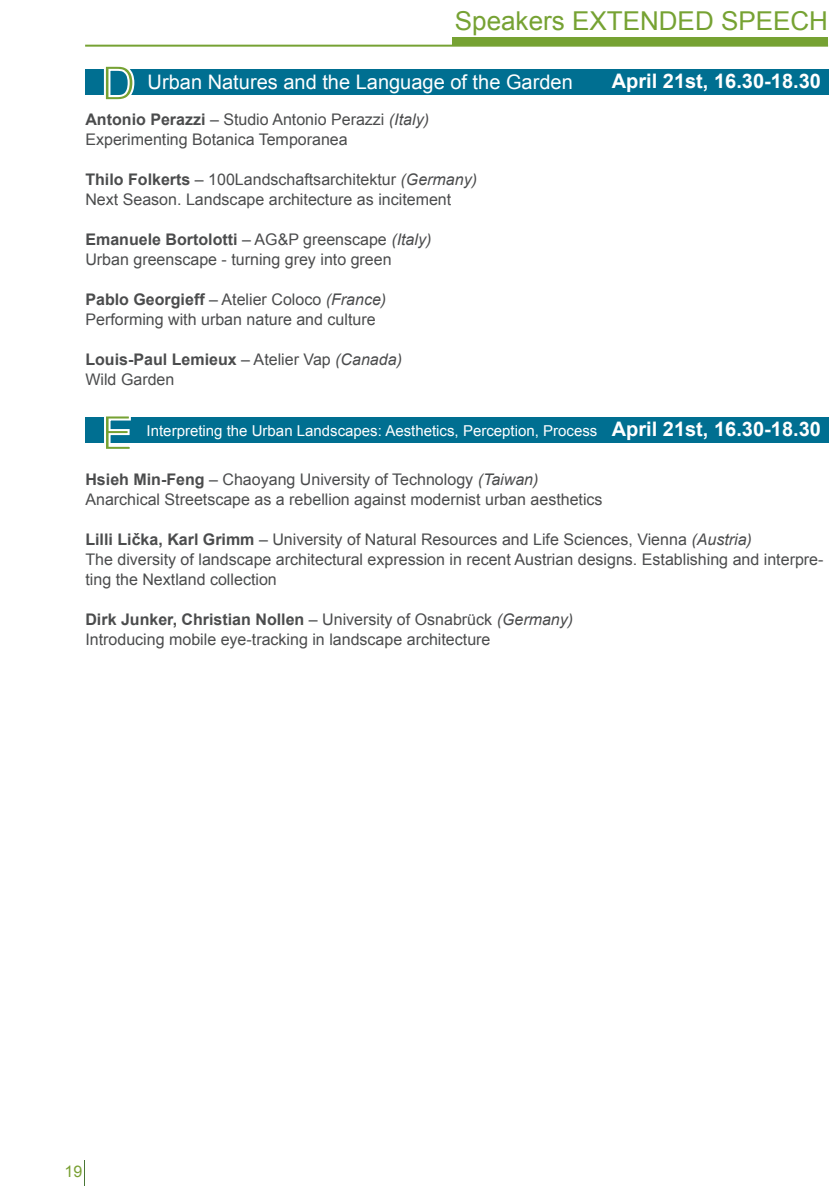
<style>
.page{position:relative;width:840px;height:1191px;background:#fff}
.page>*{position:absolute;margin:0;border:0;box-sizing:border-box;transform-origin:0 0}
.t1{font:48px "Arial";color:#76a233}
.t2{font:26px "Arial";color:#76a233}
.t3{font:700 20px "Arial";color:#fff}
.t4{font:20px "Arial";color:#fff}
.t5{font:16px/20px "Arial";color:#4b4c4d}
.t6{font:700 16px "Arial";color:#4b4c4d}
.t7{font:16px "Arial";color:#79a033}
.t8{font:15px "Arial";color:#fff}
.s1{font-weight:700}
.s2{font-style:italic}
.s3{font-weight:400}
.s4{font-weight:400;font-style:italic}
</style>
<div class="page">
<div style="left:85px;top:418px;width:743px;height:25px;background:#006f91"></div>
<div style="left:85px;top:69px;width:743px;height:26px;background:#006f91"></div>
<div style="left:452px;top:37px;width:375px;height:9px;background:#76a233"></div>
<hr style="left:85px;top:45px;width:742px;height:2px;background:#76a233">
<svg style="left:103px;top:417px;width:30px;height:26px"></svg>
<svg style="left:103px;top:69px;width:32px;height:26px"></svg>
<p class="t2" style="left:454px;top:4px;width:374px">Speakers EXTENDED SPEECH</p>
<p class="t1" style="left:101px;top:52px;width:36px">D</p>
<p class="t3" style="left:611px;top:68px;width:210px">April 21st, 16.30-18.30</p>
<p class="t4" style="left:147px;top:69px;width:426px">Urban Natures and the Language of the Garden</p>
<p class="t5" style="left:85px;top:110px;width:345px"><span class="s1">Antonio Perazzi</span> – Studio Antonio Perazzi <span class="s2">(Italy)</span></p>
<p class="t5" style="left:85px;top:130px;width:264px">Experimenting Botanica Temporanea</p>
<p class="t5" style="left:85px;top:170px;width:393px"><span class="s1">Thilo Folkerts</span> – 100Landschaftsarchitektur <span class="s2">(Germany)</span></p>
<p class="t5" style="left:85px;top:190px;width:367px">Next Season. Landscape architecture as incitement</p>
<p class="t6" style="left:85px;top:229px;width:347px">Emanuele Bortolotti <span class="s3">– AG&amp;P greenscape</span> <span class="s4">(Italy)</span></p>
<p class="t5" style="left:85px;top:250px;width:307px">Urban greenscape - turning grey into green</p>
<p class="t6" style="left:85px;top:289px;width:302px">Pablo Georgieff <span class="s3">– Atelier Coloco</span> <span class="s4">(France)</span></p>
<p class="t5" style="left:85px;top:310px;width:291px">Performing with urban nature and culture</p>
<p class="t6" style="left:85px;top:349px;width:318px">Louis-Paul Lemieux <span class="s3">– Atelier Vap</span> <span class="s4">(Canada)</span></p>
<p class="t5" style="left:85px;top:370px;width:90px">Wild Garden</p>
<p class="t1" style="left:101px;top:401px;width:34px">E</p>
<p class="t8" style="left:146px;top:420px;width:452px">Interpreting the Urban Landscapes: Aesthetics, Perception, Process</p>
<p class="t3" style="left:611px;top:416px;width:210px">April 21st, 16.30-18.30</p>
<p class="t5" style="left:85px;top:470px;width:454px"><span class="s1">Hsieh Min-Feng</span> – Chaoyang University of Technology <span class="s2">(Taiwan)</span></p>
<p class="t5" style="left:85px;top:490px;width:518px">Anarchical Streetscape as a rebellion against modernist urban aesthetics</p>
<p class="t5" style="left:85px;top:530px;width:667px"><span class="s1">Lilli Lička, Karl Grimm</span> – University of Natural Resources and Life Sciences, Vienna <span class="s2">(Austria)</span></p>
<p class="t5" style="left:85px;top:550px;width:739px">The diversity of landscape architectural expression in recent Austrian designs. Establishing and interpre&shy;ting the Nextland collection</p>
<p class="t6" style="left:85px;top:609px;width:489px">Dirk Junker, Christian Nollen <span class="s3">– University of Osnabrück</span> <span class="s4">(Germany)</span></p>
<p class="t5" style="left:85px;top:630px;width:406px">Introducing mobile eye-tracking in landscape architecture</p>
<p class="t7" style="left:64px;top:1161px;width:19px">19</p>
</div>
